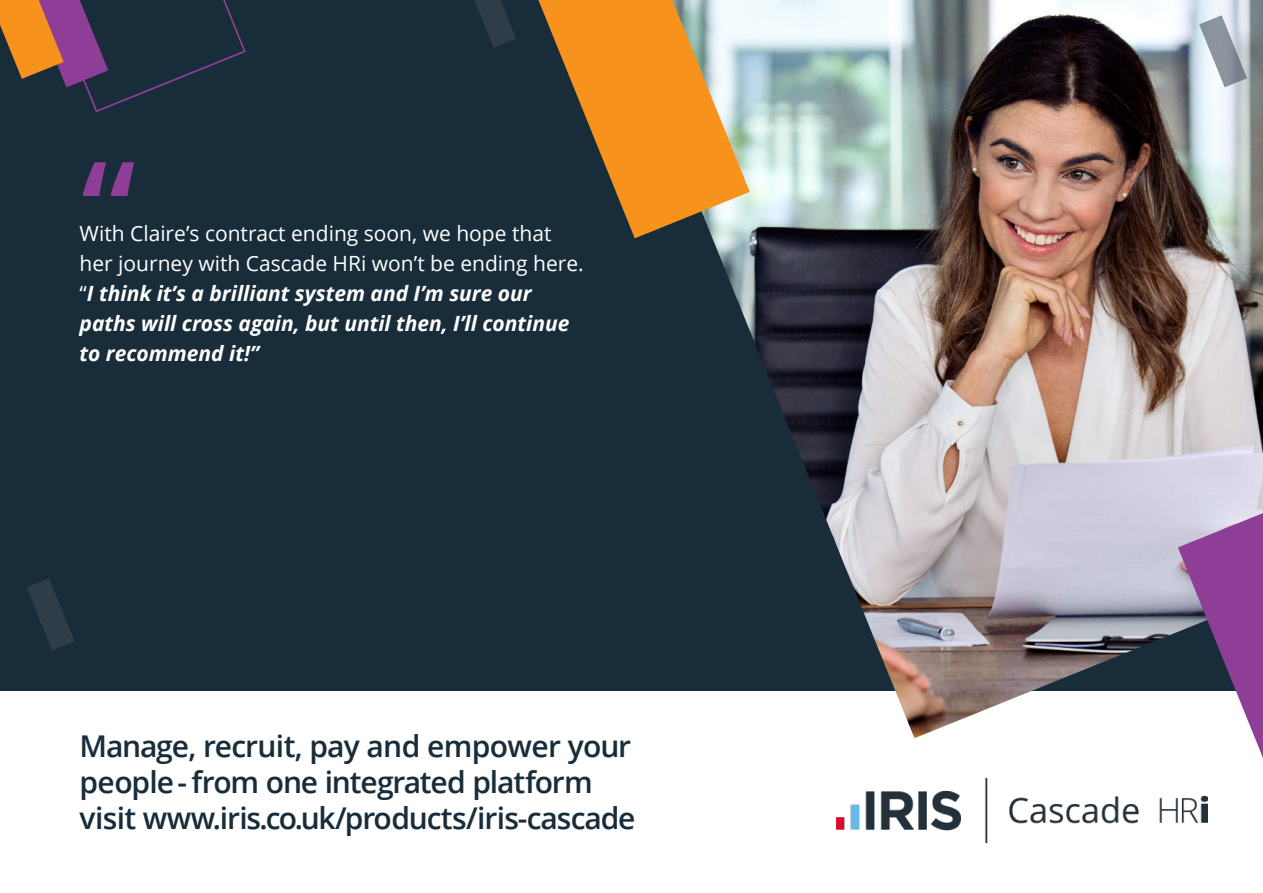
<style>
.page{position:relative;width:1263px;height:893px;background:#182c39}
.page>*{position:absolute;margin:0;border:0;box-sizing:border-box;transform-origin:0 0}
.t1{font:600 138px "Open Sans";color:#8f3e97}
.t2{font:600 30px/36px "Open Sans";letter-spacing:-.04em;color:#182c39}
.t3{font:italic 700 21px/30px "Open Sans";color:#fff}
.s1{font-weight:400;font-style:normal}
</style>
<div class="page">
<div style="left:0;top:691px;width:1263px;height:202px;background:#fff"></div>
<img style="left:634px;top:0;width:629px;height:738px">
<svg style="left:538px;top:0;width:212px;height:238px;fill:#f7931d"></svg>
<svg style="left:1178px;top:513px;width:85px;height:245px"></svg>
<svg style="left:0;top:0;width:246px;height:113px"></svg>
<svg style="left:1199px;top:15px;width:48px;height:72px;background:#b4bcc5"></svg>
<svg style="left:27px;top:579px;width:47px;height:71px"></svg>
<svg style="left:475px;top:0;width:41px;height:48px"></svg>
<img style="left:837px;top:778px;width:370px;height:65px">
<h1 class="t1" style="left:81px;top:155px;width:56px">“</h1>
<p class="t3" style="left:80px;top:221px;width:506px"><span class="s1">With Claire’s contract ending soon, we hope that her journey with Cascade HRi won’t be ending here. “</span>I think it’s a brilliant system and I’m sure our paths will cross again, but until then, I’ll continue to recommend it!”</p>
<h2 class="t2" style="left:80px;top:728px;width:557px">Manage, recruit, pay and empower your people - from one integrated platform visit www.iris.co.uk/products/iris-cascade</h2>
</div>
